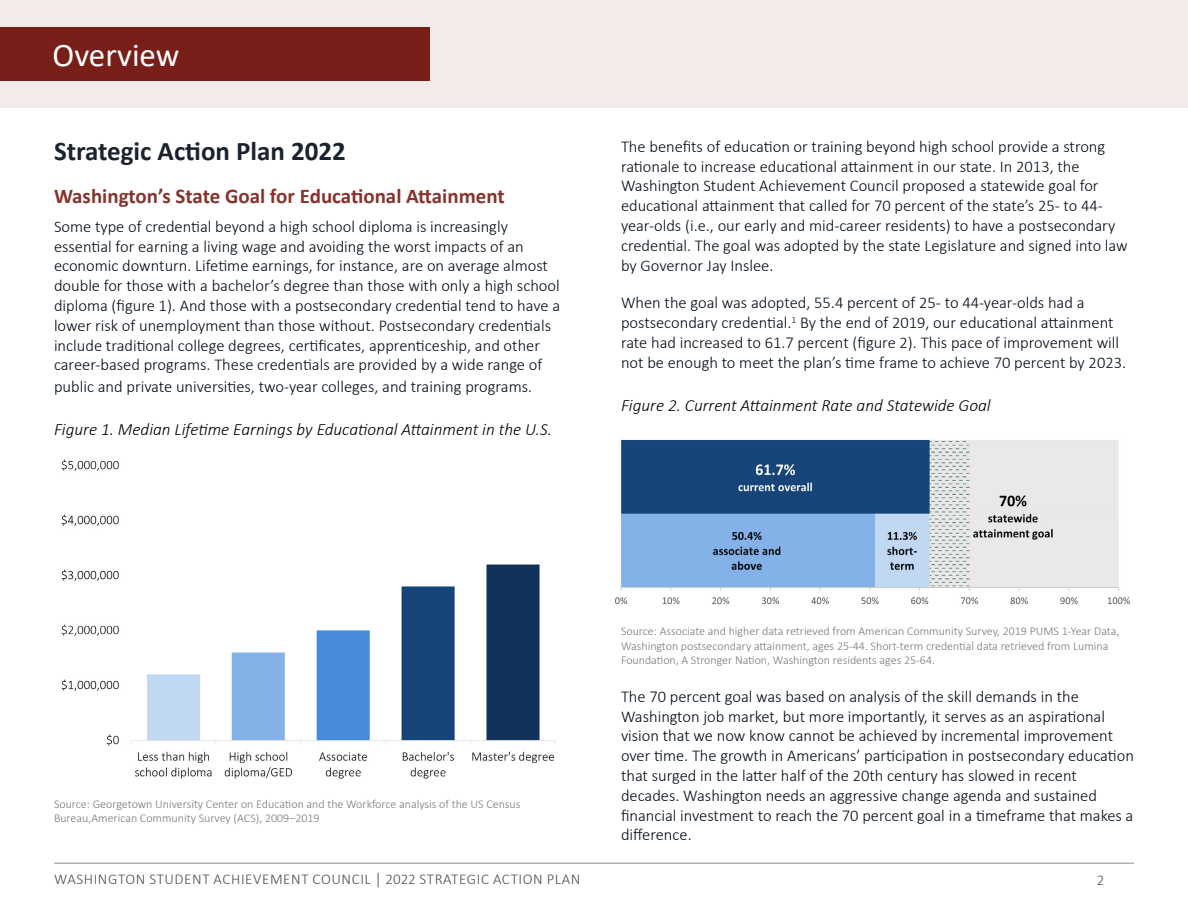
<style>
.page{position:relative;width:1188px;height:918px;background:#fff}
.page>*{position:absolute;margin:0;border:0;box-sizing:border-box;transform-origin:0 0}
.Header_text__white{font:33px "Calibri";color:#fff}
.SAP_Heading_1{font:700 27px "Calibri";color:#1a232d}
.SAP_Heading_2{font:700 21px "Calibri";color:#87322d}
.Figure_Title{font:italic 300 17.25px "Calibri";color:#000}
.Normal_Paragraph{font:300 16.5px/19.8px "Calibri";color:#000b16}
.t1{font:300 15px "Calibri";letter-spacing:.04em;color:#1a232d}
.SAP_Heading_4{font:300 12px/14.4px "Calibri";color:#76787b}
.Source{font:300 12px/14.4px "Calibri";color:#76787b}
</style>
<div class="page">
<div style="left:0;top:0;width:1188px;height:108px;background:#f3eaea"></div>
<hr style="left:54px;top:862px;width:1080px;height:2px;background:#000">
<img style="left:61px;top:459px;width:495px;height:320px">
<img style="left:615px;top:439px;width:515px;height:166px">
<div style="left:0;top:27px;width:430px;height:54px;background:#771f18"></div>
<p class="Header_text__white" style="left:52px;top:33px;width:128px">Overview</p>
<p class="SAP_Heading_1" style="left:54px;top:132px;width:293px">Strategic Action Plan 2022</p>
<p class="SAP_Heading_2" style="left:54px;top:181px;width:452px">Washington’s State Goal for Educational Attainment</p>
<p class="Normal_Paragraph" style="left:54px;top:216px;width:508px">Some type of credential beyond a high school diploma is increasingly essential for earning a living wage and avoiding the worst impacts of an economic downturn. Lifetime earnings, for instance, are on average almost double for those with a bachelor’s degree than those with only a high school diploma (figure 1). And those with a postsecondary credential tend to have a lower risk of unemployment than those without. Postsecondary credentials include traditional college degrees, certificates, apprenticeship, and other career-based programs. These credentials are provided by a wide range of</p>
<p class="Normal_Paragraph" style="left:54px;top:376px;width:480px">public and private universities, two-year colleges, and training programs.</p>
<p class="Figure_Title" style="left:54px;top:419px;width:499px">Figure 1. Median Lifetime Earnings by Educational Attainment in the U.S.</p>
<p class="Normal_Paragraph" style="left:621px;top:136px;width:508px">The benefits of education or training beyond high school provide a strong rationale to increase educational attainment in our state. In 2013, the Washington Student Achievement Council proposed a statewide goal for educational attainment that called for 70 percent of the state’s 25- to 44- year-olds (i.e., our early and mid-career residents) to have a postsecondary credential. The goal was adopted by the state Legislature and signed into law by Governor Jay Inslee.</p>
<p class="Normal_Paragraph" style="left:621px;top:293px;width:507px">When the goal was adopted, 55.4 percent of 25- to 44-year-olds had a postsecondary credential.<sup>1</sup> By the end of 2019, our educational attainment rate had increased to 61.7 percent (figure 2). This pace of improvement will not be enough to meet the plan’s time frame to achieve 70 percent by 2023.</p>
<p class="Figure_Title" style="left:621px;top:395px;width:371px">Figure 2. Current Attainment Rate and Statewide Goal</p>
<p class="Source" style="left:54px;top:796px;width:468px">Source: Georgetown University Center on Education and the Workforce analysis of the US Census<br>Bureau,American Community Survey (ACS), 2009–2019</p>
<p class="SAP_Heading_4" style="left:621px;top:624px;width:500px">Source: Associate and higher data retrieved from American Community Survey, 2019 PUMS 1-Year Data,<br>Washington postsecondary attainment, ages 25-44. Short-term credential data retrieved from Lumina<br>Foundation, A Stronger Nation, Washington residents ages 25-64.</p>
<p class="Normal_Paragraph" style="left:621px;top:686px;width:515px">The 70 percent goal was based on analysis of the skill demands in the Washington job market, but more importantly, it serves as an aspirational vision that we now know cannot be achieved by incremental improvement over time. The growth in Americans’ participation in postsecondary education that surged in the latter half of the 20th century has slowed in recent decades. Washington needs an aggressive change agenda and sustained financial investment to reach the 70 percent goal in a timeframe that makes a difference.</p>
<p class="t1" style="left:54px;top:870px;width:528px">WASHINGTON STUDENT ACHIEVEMENT COUNCIL │ 2022 STRATEGIC ACTION PLAN</p>
<p class="t1" style="left:1096px;top:871px;width:9px">2</p>
</div>
